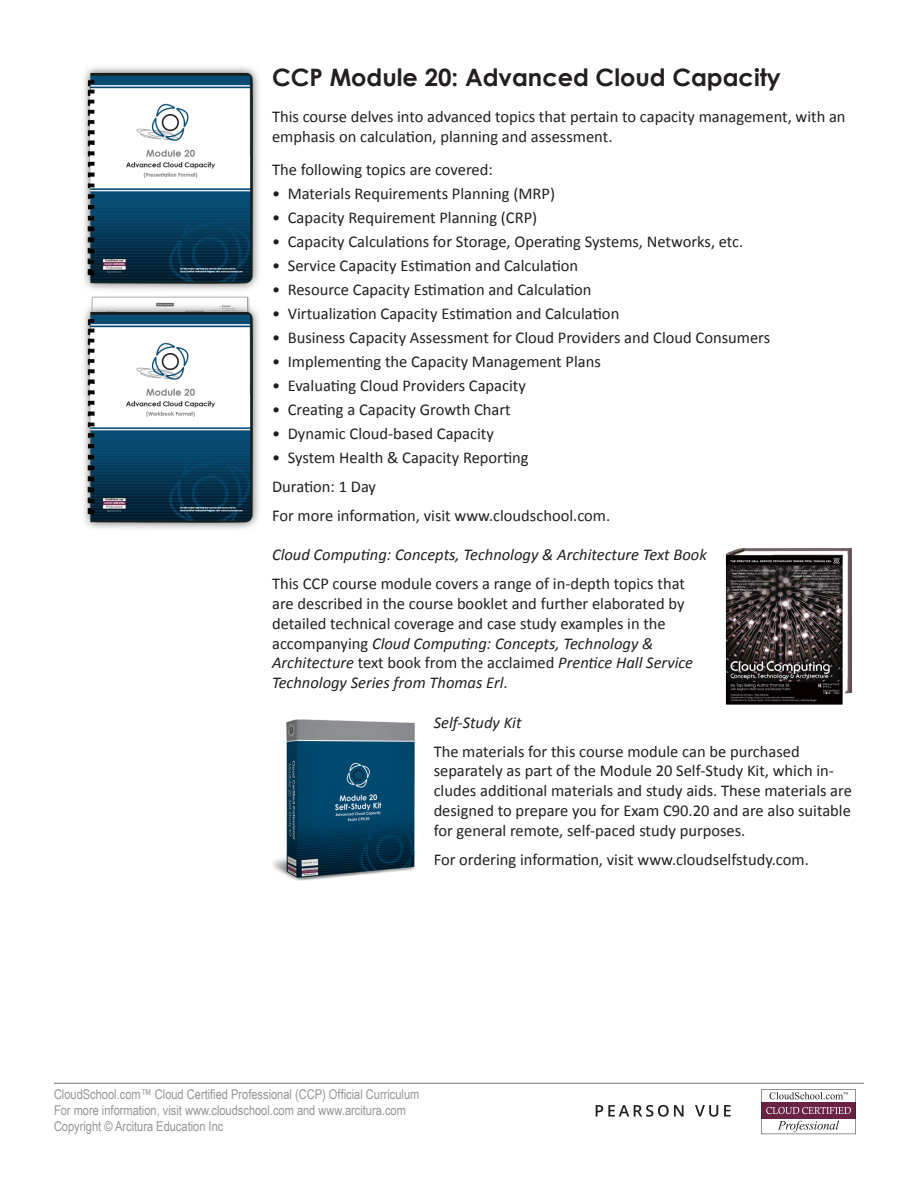
<style>
.page{position:relative;width:918px;height:1188px;background:#fff}
.page>*{position:absolute;margin:0;border:0;box-sizing:border-box;transform-origin:0 0}
.t1{font:700 24px "Century Gothic";color:#231f20}
.t2{font:16.5px/19.8px "Calibri";color:#231f20}
.t3{font:italic 16.5px/19.8px "Calibri";color:#231f20}
.t4{font:13.5px "Arial Narrow";color:#939598}
.s1{font-style:normal}
</style>
<div class="page">
<hr style="left:54px;top:1083px;width:810px;height:1px;background:#040503">
<img style="left:91px;top:296px;width:159px;height:8px">
<img style="left:725px;top:548px;width:127px;height:157px">
<img style="left:84px;top:67px;width:175px;height:223px">
<img style="left:84px;top:304px;width:175px;height:225px">
<img style="left:273px;top:719px;width:142px;height:162px">
<svg style="left:596px;top:1105px;width:88px;height:12px"></svg>
<svg style="left:695px;top:1105px;width:23px;height:12px"></svg>
<svg style="left:724px;top:1105px;width:7px;height:12px"></svg>
<svg style="left:761px;top:1089px;width:95px;height:45px"></svg>
<p class="t1" style="left:272px;top:63px;width:510px">CCP Module 20: Advanced Cloud Capacity</p>
<p class="t2" style="left:272px;top:107px;width:575px">This course delves into advanced topics that pertain to capacity management, with an emphasis on calculation, planning and assessment.</p>
<p class="t2" style="left:272px;top:160px;width:222px">The following topics are covered:</p>
<p class="t2" style="left:272px;top:184px;width:284px">• Materials Requirements Planning (MRP)</p>
<p class="t2" style="left:272px;top:208px;width:267px">• Capacity Requirement Planning (CRP)</p>
<p class="t2" style="left:272px;top:232px;width:473px">• Capacity Calculations for Storage, Operating Systems, Networks, etc.</p>
<p class="t2" style="left:272px;top:256px;width:308px">• Service Capacity Estimation and Calculation</p>
<p class="t2" style="left:272px;top:280px;width:321px">• Resource Capacity Estimation and Calculation</p>
<p class="t2" style="left:272px;top:304px;width:349px">• Virtualization Capacity Estimation and Calculation</p>
<p class="t2" style="left:272px;top:328px;width:500px">• Business Capacity Assessment for Cloud Providers and Cloud Consumers</p>
<p class="t2" style="left:272px;top:352px;width:330px">• Implementing the Capacity Management Plans</p>
<p class="t2" style="left:272px;top:376px;width:255px">• Evaluating Cloud Providers Capacity</p>
<p class="t2" style="left:272px;top:400px;width:240px">• Creating a Capacity Growth Chart</p>
<p class="t2" style="left:272px;top:424px;width:223px">• Dynamic Cloud-based Capacity</p>
<p class="t2" style="left:272px;top:448px;width:258px">• System Health &amp; Capacity Reporting</p>
<p class="t2" style="left:272px;top:477px;width:106px">Duration: 1 Day</p>
<p class="t2" style="left:272px;top:505px;width:340px">For more information, visit www.cloudschool.com.</p>
<p class="t3" style="left:272px;top:544px;width:436px">Cloud Computing: Concepts, Technology &amp; Architecture Text Book</p>
<p class="t2" style="left:272px;top:574px;width:414px;text-align:justify">This CCP course module covers a range of in-depth topics that are described in the course booklet and further elaborated by detailed technical coverage and case study examples in the</p>
<p class="t3" style="left:272px;top:633px;width:383px"><span class="s1">accompanying</span> Cloud Computing: Concepts, Technology &amp;</p>
<p class="t3" style="left:272px;top:652px;width:423px">Architecture <span class="s1">text book from the acclaimed</span> Prentice Hall Service<br>Technology Series from Thomas Erl<span class="s1">.</span></p>
<p class="t3" style="left:434px;top:712px;width:89px">Self-Study Kit</p>
<p class="t2" style="left:434px;top:741px;width:368px">The materials for this course module can be purchased</p>
<p class="t2" style="left:434px;top:761px;width:420px">separately as part of the Module 20 Self-Study Kit, which in&shy;cludes additional materials and study aids. These materials are</p>
<p class="t2" style="left:434px;top:801px;width:419px">designed to prepare you for Exam C90.20 and are also suitable for general remote, self-paced study purposes.</p>
<p class="t2" style="left:434px;top:849px;width:377px">For ordering information, visit www.cloudselfstudy.com.</p>
<p class="t4" style="left:54px;top:1084px;width:367px">CloudSchool.com™ Cloud Certified Professional (CCP) Official Curriculum</p>
<p class="t4" style="left:54px;top:1100px;width:353px">For more information, visit www.cloudschool.com and www.arcitura.com</p>
<p class="t4" style="left:54px;top:1116px;width:171px">Copyright © Arcitura Education Inc</p>
</div>
